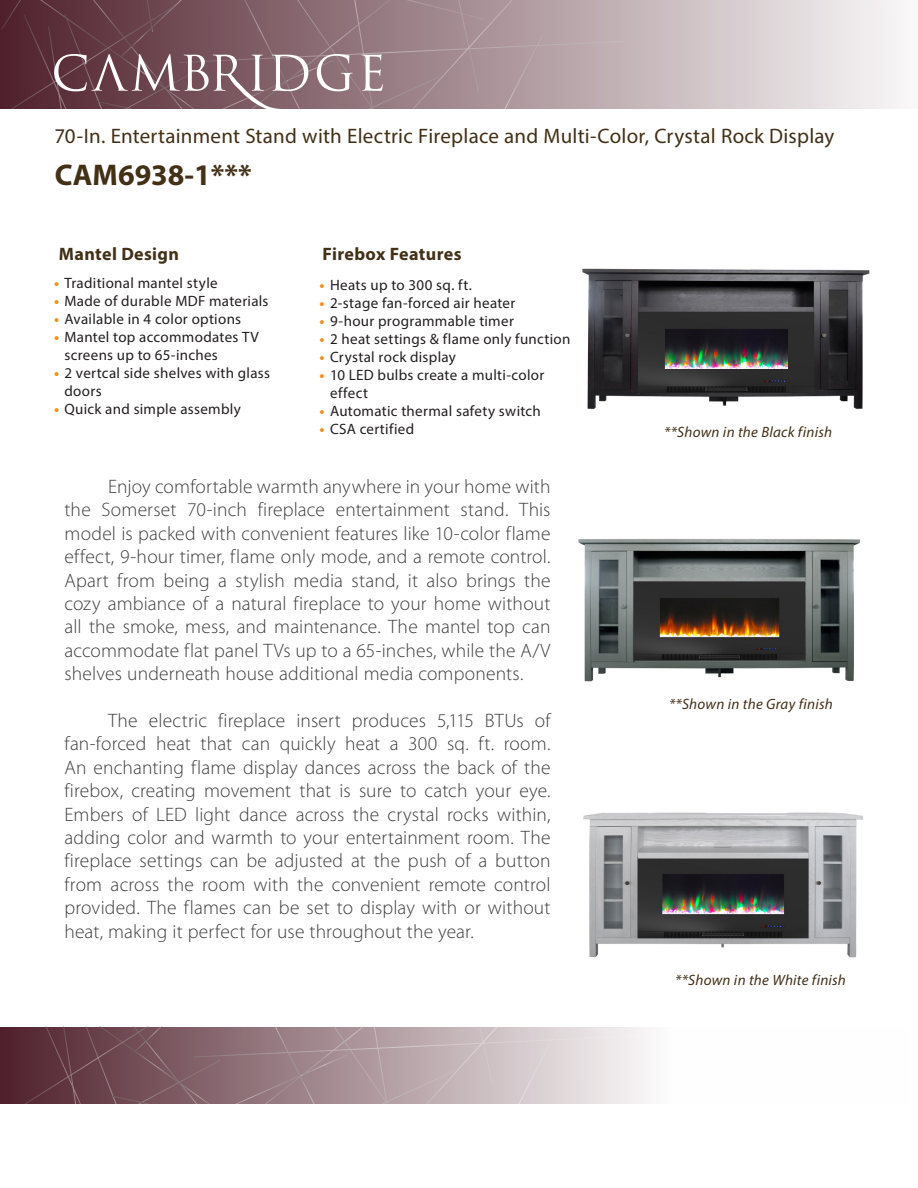
<style>
.page{position:relative;width:918px;height:1188px;background:#fff}
.page>*{position:absolute;margin:0;border:0;box-sizing:border-box;transform-origin:0 0}
.t1{font:700 30px "Myriad Pro";color:#423017}
.t2{font:21px "Myriad Pro";letter-spacing:.01em;color:#423017}
.Black_Bullet_Style{font:300 19.5px/23.4px "Myriad Pro";letter-spacing:.01em;color:#3e3e3f;text-align:justify}
.t3{font:700 18px "Myriad Pro";letter-spacing:.02em;color:#423017}
.Yellow_Bullet_Style{font:15px/18px "Myriad Pro";letter-spacing:.02em;color:#231f20}
.Black_Bullet_Style-2{font:italic 15px "Myriad Pro";letter-spacing:.015em;color:#423017}
.s1{font-weight:700;color:#ec8f21}
</style>
<div class="page">
<svg style="left:0;top:1027px;width:647px;height:77px;background:#a38b91"></svg>
<svg style="left:728px;top:0;width:173px;height:109px;background:#e6e0e1"></svg>
<img style="left:582px;top:268px;width:288px;height:142px">
<img style="left:578px;top:539px;width:283px;height:143px">
<img style="left:583px;top:812px;width:281px;height:146px">
<svg style="left:0;top:0;width:728px;height:109px;background:#987c83"></svg>
<p class="t2" style="left:54px;top:123px;width:781px">70-In. Entertainment Stand with Electric Fireplace and Multi-Color, Crystal Rock Display</p>
<p class="t1" style="left:55px;top:155px;width:198px">CAM6938-1***</p>
<p class="t3" style="left:59px;top:242px;width:122px">Mantel Design</p>
<p class="Yellow_Bullet_Style" style="left:54px;top:274px;width:165px"><span class="s1">•</span> Traditional mantel style</p>
<p class="Yellow_Bullet_Style" style="left:54px;top:292px;width:216px"><span class="s1">•</span> Made of durable MDF materials</p>
<p class="Yellow_Bullet_Style" style="left:54px;top:310px;width:189px"><span class="s1">•</span> Available in 4 color options</p>
<p class="Yellow_Bullet_Style" style="left:64px;top:328px;width:196px;text-indent:-10px"><span class="s1">•</span> Mantel top accommodates TV screens up to 65-inches</p>
<p class="Yellow_Bullet_Style" style="left:64px;top:364px;width:207px;text-indent:-10px"><span class="s1">•</span> 2 vertcal side shelves with glass doors</p>
<p class="Yellow_Bullet_Style" style="left:54px;top:400px;width:188px"><span class="s1">•</span> Quick and simple assembly</p>
<p class="t3" style="left:323px;top:243px;width:141px">Firebox Features</p>
<p class="Yellow_Bullet_Style" style="left:320px;top:276px;width:154px"><span class="s1">•</span> Heats up to 300 sq. ft.</p>
<p class="Yellow_Bullet_Style" style="left:320px;top:294px;width:197px"><span class="s1">•</span> 2-stage fan-forced air heater</p>
<p class="Yellow_Bullet_Style" style="left:320px;top:312px;width:196px"><span class="s1">•</span> 9-hour programmable timer</p>
<p class="Yellow_Bullet_Style" style="left:320px;top:330px;width:252px"><span class="s1">•</span> 2 heat settings &amp; flame only function</p>
<p class="Yellow_Bullet_Style" style="left:320px;top:348px;width:138px"><span class="s1">•</span> Crystal rock display</p>
<p class="Yellow_Bullet_Style" style="left:330px;top:366px;width:216px;text-indent:-10px"><span class="s1">•</span> 10 LED bulbs create a multi-color effect</p>
<p class="Yellow_Bullet_Style" style="left:320px;top:402px;width:223px"><span class="s1">•</span> Automatic thermal safety switch</p>
<p class="Yellow_Bullet_Style" style="left:320px;top:420px;width:96px"><span class="s1">•</span> CSA certified</p>
<p class="Black_Bullet_Style" style="left:64px;top:475px;width:488px;text-indent:44px">Enjoy comfortable warmth anywhere in your home with the Somerset 70-inch fireplace entertainment stand. This model is packed with convenient features like 10-color flame effect, 9-hour timer, flame only mode, and a remote control.<br>Apart from being a stylish media stand, it also brings the cozy ambiance of a natural fireplace to your home without all the smoke, mess, and maintenance. The mantel top can accommodate flat panel TVs up to a 65-inches, while the A/V shelves underneath house additional media components.</p>
<p class="Black_Bullet_Style" style="left:64px;top:709px;width:488px;text-indent:44px">The electric fireplace insert produces 5,115 BTUs of fan-forced heat that can quickly heat a 300 sq. ft. room.<br>An enchanting flame display dances across the back of the firebox, creating movement that is sure to catch your eye.<br>Embers of LED light dance across the crystal rocks within, adding color and warmth to your entertainment room. The fireplace settings can be adjusted at the push of a button from across the room with the convenient remote control provided. The flames can be set to display with or without heat, making it perfect for use throughout the year.</p>
<p class="Black_Bullet_Style-2" style="left:664px;top:423px;width:169px">**Shown in the Black finish</p>
<p class="Black_Bullet_Style-2" style="left:669px;top:695px;width:165px">**Shown in the Gray finish</p>
<p class="Black_Bullet_Style-2" style="left:675px;top:970px;width:172px">**Shown in the White finish</p>
</div>
